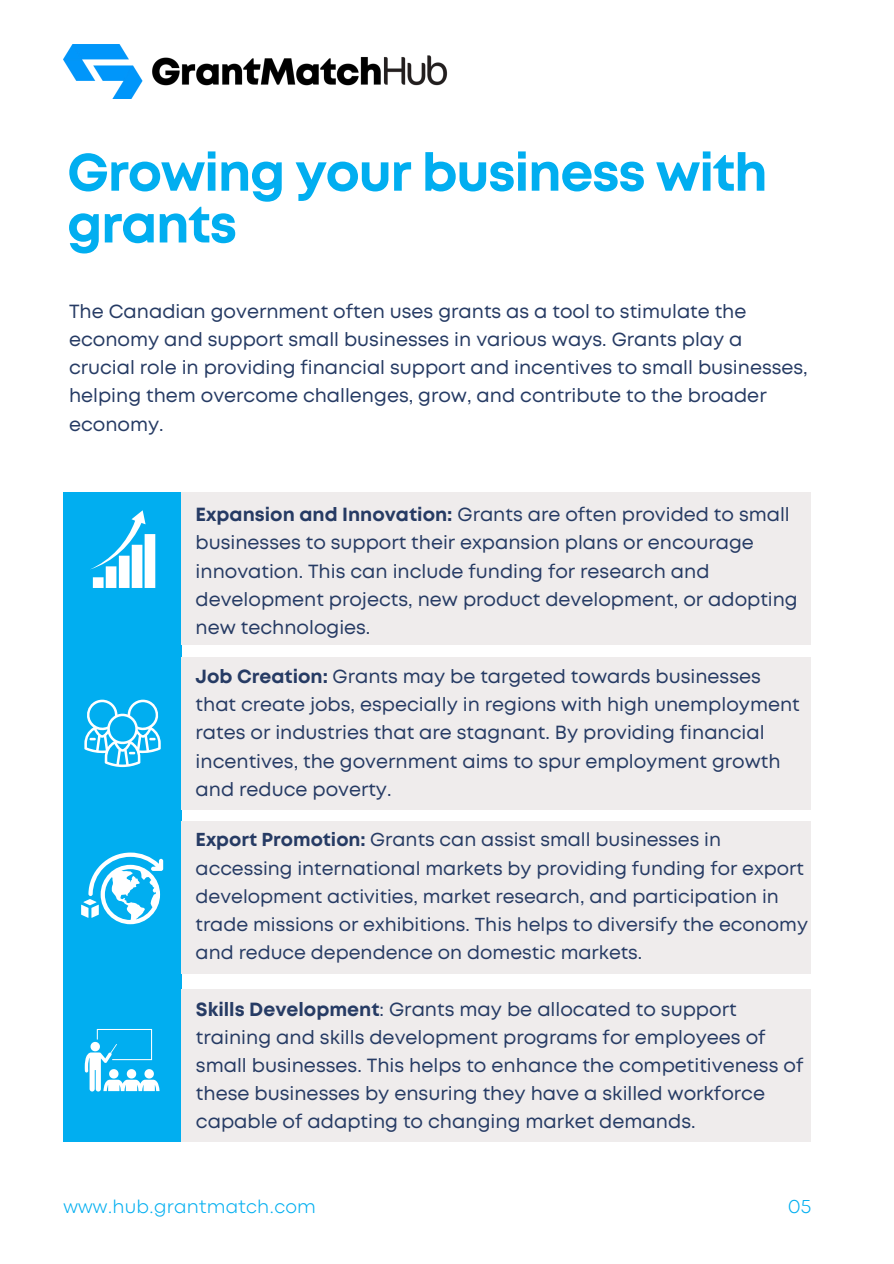
<style>
.page{position:relative;width:894px;height:1264px;background:#fff}
.page>*{position:absolute;margin:0;border:0;box-sizing:border-box;transform-origin:0 0}
.t1{font:700 52.5px/51.8px "Mont";letter-spacing:-.025em;color:#01aef0}
.t2{font:300 19.5px "Codec Pro";letter-spacing:.01em;color:#01aef0}
.t3{font:19.05px/28.2px "Mont";color:#263b64}
.t4{font:18.75px/28.2px "Mont";color:#263b64}
.s1{font-weight:700}
</style>
<div class="page">
<div style="left:63px;top:492px;width:118px;height:649px;background:#01aef0"></div>
<svg style="left:90px;top:510px;width:65px;height:78px"></svg>
<svg style="left:84px;top:699px;width:77px;height:68px"></svg>
<svg style="left:81px;top:852px;width:82px;height:72px"></svg>
<svg style="left:85px;top:1029px;width:74px;height:62px"></svg>
<div style="left:181px;top:492px;width:630px;height:153px;background:#efecec"></div>
<div style="left:181px;top:657px;width:630px;height:152px;background:#efecec"></div>
<div style="left:181px;top:821px;width:630px;height:153px;background:#efecec"></div>
<div style="left:181px;top:988px;width:630px;height:153px;background:#efecec"></div>
<img style="left:63px;top:45px;width:385px;height:54px">
<p class="t1" style="left:67px;top:150px;width:701px">Growing your business with grants</p>
<p class="t3" style="left:69px;top:299px;width:740px">The Canadian government often uses grants as a tool to stimulate the economy and support small businesses in various ways. Grants play a crucial role in providing financial support and incentives to small businesses, helping them overcome challenges, grow, and contribute to the broader economy.</p>
<p class="t3" style="left:195px;top:502px;width:603px"><span class="s1">Expansion and Innovation:</span> Grants are often provided to small businesses to support their expansion plans or encourage innovation. This can include funding for research and development projects, new product development, or adopting new technologies.</p>
<p class="t3" style="left:195px;top:664px;width:605px"><span class="s1">Job Creation:</span> Grants may be targeted towards businesses that create jobs, especially in regions with high unemployment rates or industries that are stagnant. By providing financial incentives, the government aims to spur employment growth and reduce poverty.</p>
<p class="t4" style="left:195px;top:827px;width:613px"><span class="s1">Export Promotion:</span> Grants can assist small businesses in accessing international markets by providing funding for export development activities, market research, and participation in trade missions or exhibitions. This helps to diversify the economy and reduce dependence on domestic markets.</p>
<p class="t3" style="left:196px;top:996px;width:609px"><span class="s1">Skills Development</span>: Grants may be allocated to support training and skills development programs for employees of small businesses. This helps to enhance the competitiveness of these businesses by ensuring they have a skilled workforce capable of adapting to changing market demands.</p>
<p class="t2" style="left:63px;top:1199px;width:254px">www.hub.grantmatch.com</p>
<p class="t2" style="left:787px;top:1199px;width:25px">05</p>
</div>
